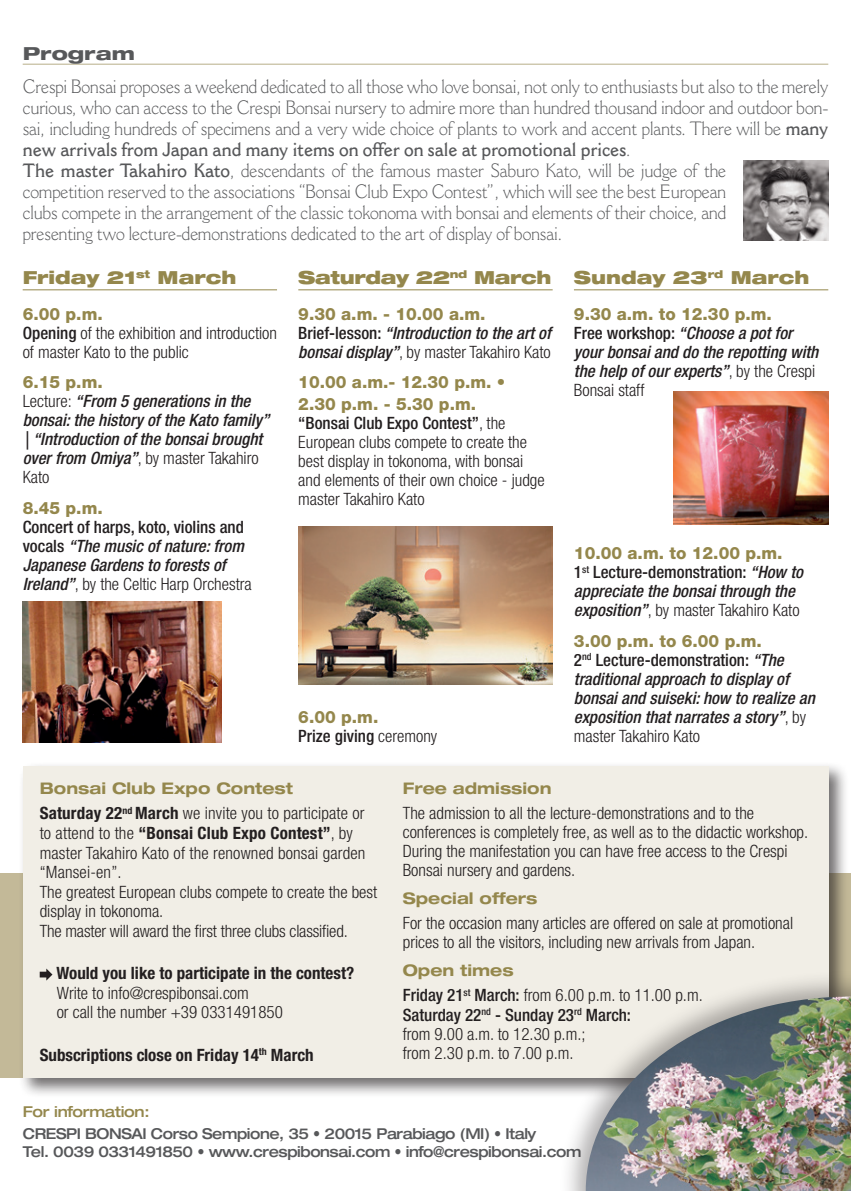
<style>
.page{position:relative;width:851px;height:1191px;background:#fff}
.page>*{position:absolute;margin:0;border:0;box-sizing:border-box;transform-origin:0 0}
.t1{font:300 19px/21px "Cantoria MT Std";color:#57585a;scale:.9 1}
.t2{font:900 expanded 18px "Helvetica Neue LT Std";color:#94874c}
.t3{font:900 expanded 18px "Helvetica Neue LT Std";letter-spacing:-.02em;color:#94874c}
.t4{font:800 expanded 18px "Helvetica Neue LT Std";color:#57585a;scale:1.1 1}
.t5{font:300 condensed 17px/19px "Helvetica Neue LT Std";color:#231f20}
.t6{font:italic 500 condensed 17px/19px "Helvetica Neue LT Std";color:#231f20}
.t7{font:700 condensed 17px "Helvetica Neue LT Std";color:#231f20}
.t8{font:800 17px/22px "Helvetica Neue LT Std";color:#94874c}
.t9{font:500 condensed 17px/19px "Helvetica Neue LT Std";color:#231f20}
.t10{font:700 expanded 16px "Helvetica Neue LT Std";color:#94874c}
.t11{font:500 expanded 15px/18px "Helvetica Neue LT Std";letter-spacing:-.03em;color:#57585a;scale:.95 1}
.t12{font:500 expanded 15px "Helvetica Neue LT Std";letter-spacing:-.02em;color:#94874c}
.s1{font-weight:600}
.s2{font-weight:800;font-stretch:normal;color:#94874c}
.s3{font-weight:500}
.s4{font-weight:800;font-style:normal;font-stretch:normal;color:#94874c}
.s5{font-weight:300;font-style:normal}
.s6{font-style:normal}
.s7{font-weight:300}
.s8{font-weight:700}
</style>
<div class="page">
<div style="left:0;top:873px;width:850px;height:204px;background:#c3b998"></div>
<hr style="left:23px;top:289px;width:254px;height:1px;background:#94874c">
<hr style="left:298px;top:289px;width:254px;height:1px;background:#94874c">
<hr style="left:574px;top:289px;width:254px;height:1px;background:#94874c">
<hr style="left:23px;top:64px;width:805px;height:1px;background:#b8ae88">
<div style="left:19px;top:761px;width:829px;height:337px;background:#231f20;opacity:.65"></div>
<div style="left:23px;top:765px;width:805px;height:312px;background:#f1eee6"></div>
<img style="left:743px;top:161px;width:85px;height:79px">
<div style="left:558px;top:969px;width:292px;height:222px;background:#231f20;opacity:.35"></div>
<img style="left:585px;top:996px;width:265px;height:195px">
<img style="left:23px;top:602px;width:198px;height:141px">
<img style="left:673px;top:392px;width:155px;height:133px">
<img style="left:298px;top:526px;width:254px;height:159px">
<svg style="left:40px;top:968px;width:12px;height:12px"></svg>
<p class="t4" style="left:23px;top:42px;width:103px">Program</p>
<p class="t1" style="left:23px;top:76px;width:896px">Crespi Bonsai proposes a weekend dedicated to all those who love bonsai, not only to enthusiasts but also to the merely curious, who can access to the Crespi Bonsai nursery to admire more than hundred thousand indoor and outdoor bon&shy;sai, including hundreds of specimens and a very wide choice of plants to work and accent plants. There will be <span class="s1">many new arrivals from Japan and many items on offer on sale at promotional prices</span>.<br><span class="s1">The master Takahiro Kato</span>, descendants of the famous master Saburo Kato, will be judge of the<br>competition reserved to the associations “Bonsai Club Expo Contest”, which will see the best European<br>clubs compete in the arrangement of the classic tokonoma with bonsai and elements of their choice, and<br>presenting two lecture-demonstrations dedicated to the art of display of bonsai.</p>
<p class="t2" style="left:23px;top:265px;width:215px">Friday 21<sup>st</sup> March</p>
<p class="t5" style="left:23px;top:304px;width:256px"><span class="s2">6.00 p.m.<br></span><span class="s3">Opening</span> of the exhibition and introduction of master Kato to the public</p>
<p class="t6" style="left:23px;top:373px;width:248px"><span class="s4">6.15 p.m.<br></span><span class="s5">Lecture:</span> “From 5 generations in the bonsai: the history of the Kato family” | “Introduction of the bonsai brought over from Omiya”<span class="s5">, by master Takahiro<br>Kato</span></p>
<p class="t8" style="left:23px;top:497px;width:82px">8.45 p.m.</p>
<p class="t6" style="left:23px;top:517px;width:230px"><span class="s6">Concert of harps, koto, violins and vocals</span> “The music of nature: from Japanese Gardens to forests of Ireland”<span class="s5">, by the Celtic Harp Orchestra</span></p>
<p class="t3" style="left:298px;top:265px;width:255px">Saturday 22<sup>nd</sup> March</p>
<p class="t6" style="left:298px;top:304px;width:254px"><span class="s4">9.30 a.m. - 10.00 a.m.<br></span><span class="s6">Brief-lesson:</span> “Introduction to the art of bonsai display”<span class="s5">, by master Takahiro Kato</span></p>
<p class="t8" style="left:298px;top:371px;width:209px">10.00 a.m.- 12.30 p.m. •<br>2.30 p.m. - 5.30 p.m.</p>
<p class="t5" style="left:298px;top:414px;width:248px"><span class="s3">“Bonsai Club Expo Contest”</span>, the European clubs compete to create the best display in tokonoma, with bonsai and elements of their own choice - judge master Takahiro Kato</p>
<p class="t9" style="left:298px;top:707px;width:140px"><span class="s2">6.00 p.m.<br></span>Prize giving <span class="s7">ceremony</span></p>
<p class="t2" style="left:574px;top:265px;width:237px">Sunday 23<sup>rd</sup> March</p>
<p class="t6" style="left:574px;top:304px;width:246px"><span class="s4">9.30 a.m. to 12.30 p.m.<br></span><span class="s6">Free workshop:</span> “Choose a pot for your bonsai and do the repotting with the help of our experts”<span class="s5">, by the Crespi<br>Bonsai staff</span></p>
<p class="t6" style="left:574px;top:544px;width:230px"><span class="s4">10.00 a.m. to 12.00 p.m.<br></span><span class="s6">1</span><sup>st</sup> <span class="s6">Lecture-demonstration:</span> “How to appreciate the bonsai through the exposition”<span class="s5">, by master Takahiro Kato</span></p>
<p class="t6" style="left:574px;top:631px;width:242px"><span class="s4">3.00 p.m. to 6.00 p.m.<br></span><span class="s6">2</span><sup>nd</sup> <span class="s6">Lecture-demonstration:</span> “The traditional approach to display of bonsai and suiseki: how to realize an exposition that narrates a story”<span class="s5">, by master Takahiro Kato</span></p>
<p class="t10" style="left:40px;top:778px;width:255px">Bonsai Club Expo Contest</p>
<p class="t5" style="left:40px;top:803px;width:339px;line-height:19.6px"><span class="s8">Saturday 22</span><sup>nd</sup> <span class="s8">March</span> we invite you to participate or to attend to the <span class="s8">“Bonsai Club Expo Contest”</span>, by master Takahiro Kato of the renowned bonsai garden “Mansei-en”.<br>The greatest European clubs compete to create the best display in tokonoma.<br>The master will award the first three clubs classified.</p>
<p class="t7" style="left:57px;top:962px;width:299px">Would you like to participate in the contest?</p>
<p class="t5" style="left:57px;top:982px;width:228px;line-height:19.6px">Write to info@crespibonsai.com<br>or call the number +39 0331491850</p>
<p class="t7" style="left:40px;top:1044px;width:275px">Subscriptions close on Friday 14<sup>th</sup> March</p>
<p class="t10" style="left:403px;top:778px;width:150px">Free admission</p>
<p class="t5" style="left:403px;top:803px;width:407px">The admission to all the lecture-demonstrations and to the conferences is completely free, as well as to the didactic workshop.<br>During the manifestation you can have free access to the Crespi Bonsai nursery and gardens.</p>
<p class="t10" style="left:403px;top:888px;width:136px">Special offers</p>
<p class="t5" style="left:403px;top:913px;width:392px">For the occasion many articles are offered on sale at promotional prices to all the visitors, including new arrivals from Japan.</p>
<p class="t10" style="left:403px;top:960px;width:112px">Open times</p>
<p class="t5" style="left:403px;top:985px;width:301px"><span class="s3">Friday 21</span><sup>st</sup> <span class="s3">March:</span> from 6.00 p.m. to 11.00 p.m.<br><span class="s3">Saturday 22</span><sup>nd</sup> <span class="s3">- Sunday 23</span><sup>rd</sup> <span class="s3">March:<br></span>from 9.00 a.m. to 12.30 p.m.;<br>from 2.30 p.m. to 7.00 p.m.</p>
<p class="t12" style="left:23px;top:1102px;width:128px">For information:</p>
<p class="t11" style="left:23px;top:1124px;width:589px">CRESPI BONSAI Corso Sempione, 35 • 20015 Parabiago (MI) • Italy<br>Tel. 0039 0331491850 • www.crespibonsai.com • info@crespibonsai.com</p>
</div>
